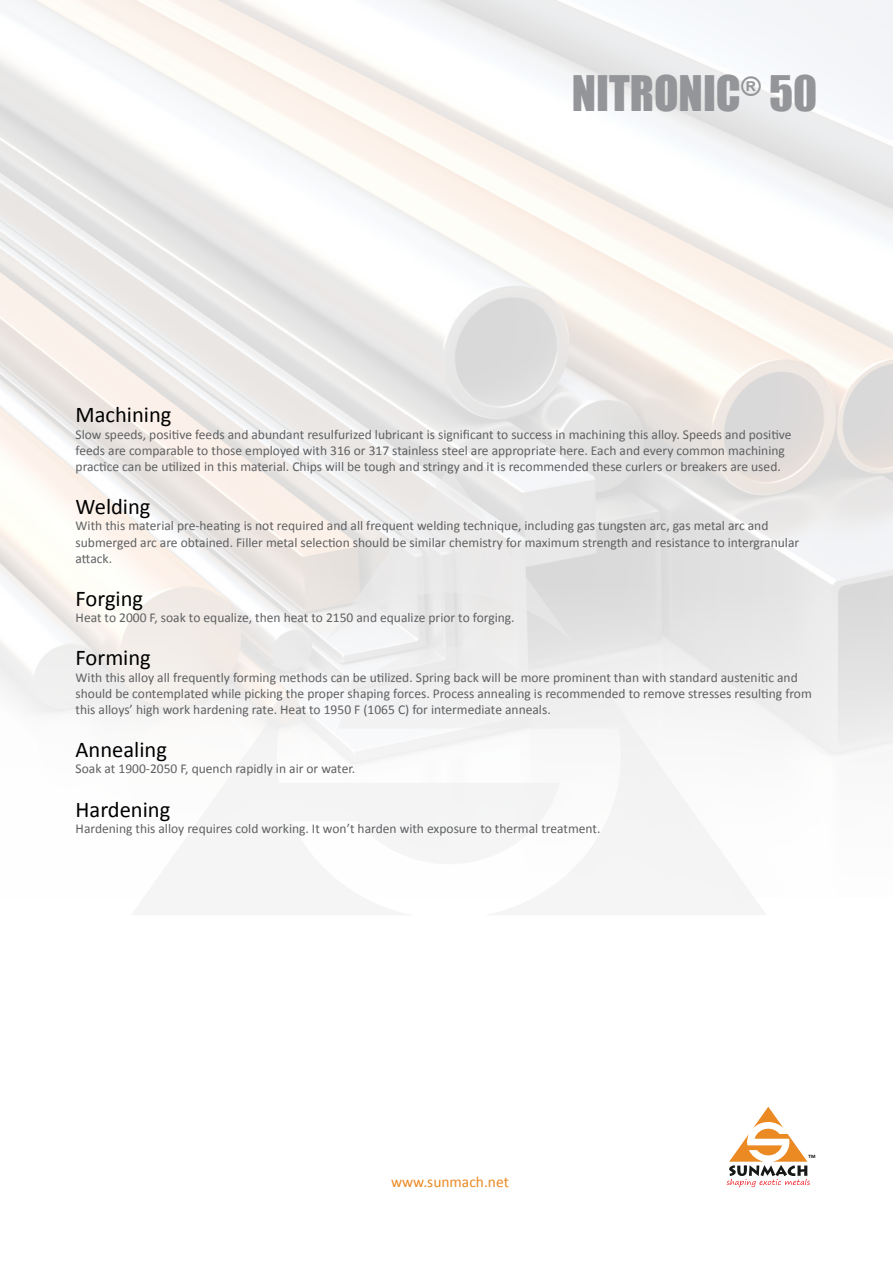
<style>
.page{position:relative;width:893px;height:1263px;background:#fff}
.page>*{position:absolute;margin:0;border:0;box-sizing:border-box;transform-origin:0 0}
.t1{font:45px "Impact";color:#939598}
.t2{font:22.5px "Calibri";color:#000}
.t3{font:15.45px "Calibri";color:#eb8923}
.t4{font:13.5px/16.2px "Calibri";color:#5f6062}
.t5{font:700 5.1px "Calibri";color:#000}
</style>
<div class="page">
<img style="left:0;top:0;width:893px;height:755px">
<svg style="left:131px;top:468px;width:636px;height:430px;fill:#f3f2f2"></svg>
<svg style="left:727px;top:1107px;width:83px;height:80px"></svg>
<h1 class="t1" style="left:572px;top:59px;width:247px">NITRONIC<sup>®</sup> 50</h1>
<h2 class="t2" style="left:76px;top:401px;width:97px">Machining</h2>
<p class="t4" style="left:76px;top:426px;width:717px">Slow speeds, positive feeds and abundant resulfurized lubricant is significant to success in machining this alloy. Speeds and positive feeds are comparable to those employed with 316 or 317 stainless steel are appropriate here. Each and every common machining practice can be utilized in this material. Chips will be tough and stringy and it is recommended these curlers or breakers are used.</p>
<h2 class="t2" style="left:76px;top:492px;width:76px">Welding</h2>
<p class="t4" style="left:76px;top:518px;width:725px">With this material pre-heating is not required and all frequent welding technique, including gas tungsten arc, gas metal arc and submerged arc are obtained. Filler metal selection should be similar chemistry for maximum strength and resistance to intergranular attack.</p>
<h2 class="t2" style="left:76px;top:584px;width:69px">Forging</h2>
<p class="t4" style="left:76px;top:610px;width:441px">Heat to 2000 F, soak to equalize, then heat to 2150 and equalize prior to forging.</p>
<h2 class="t2" style="left:76px;top:644px;width:77px">Forming</h2>
<p class="t4" style="left:76px;top:669px;width:738px">With this alloy all frequently forming methods can be utilized. Spring back will be more prominent than with standard austenitic and should be contemplated while picking the proper shaping forces. Process annealing is recommended to remove stresses resulting from this alloys’ high work hardening rate. Heat to 1950 F (1065 C) for intermediate anneals.</p>
<h2 class="t2" style="left:76px;top:735px;width:93px">Annealing</h2>
<p class="t4" style="left:76px;top:761px;width:281px">Soak at 1900-2050 F, quench rapidly in air or water.</p>
<h2 class="t2" style="left:76px;top:795px;width:96px">Hardening</h2>
<p class="t4" style="left:76px;top:820px;width:526px">Hardening this alloy requires cold working. It won’t harden with exposure to thermal treatment.</p>
<p class="t3" style="left:391px;top:1172px;width:119px">www.sunmach.net</p>
<p class="t5" style="left:808px;top:1153px;width:8px">TM</p>
</div>
